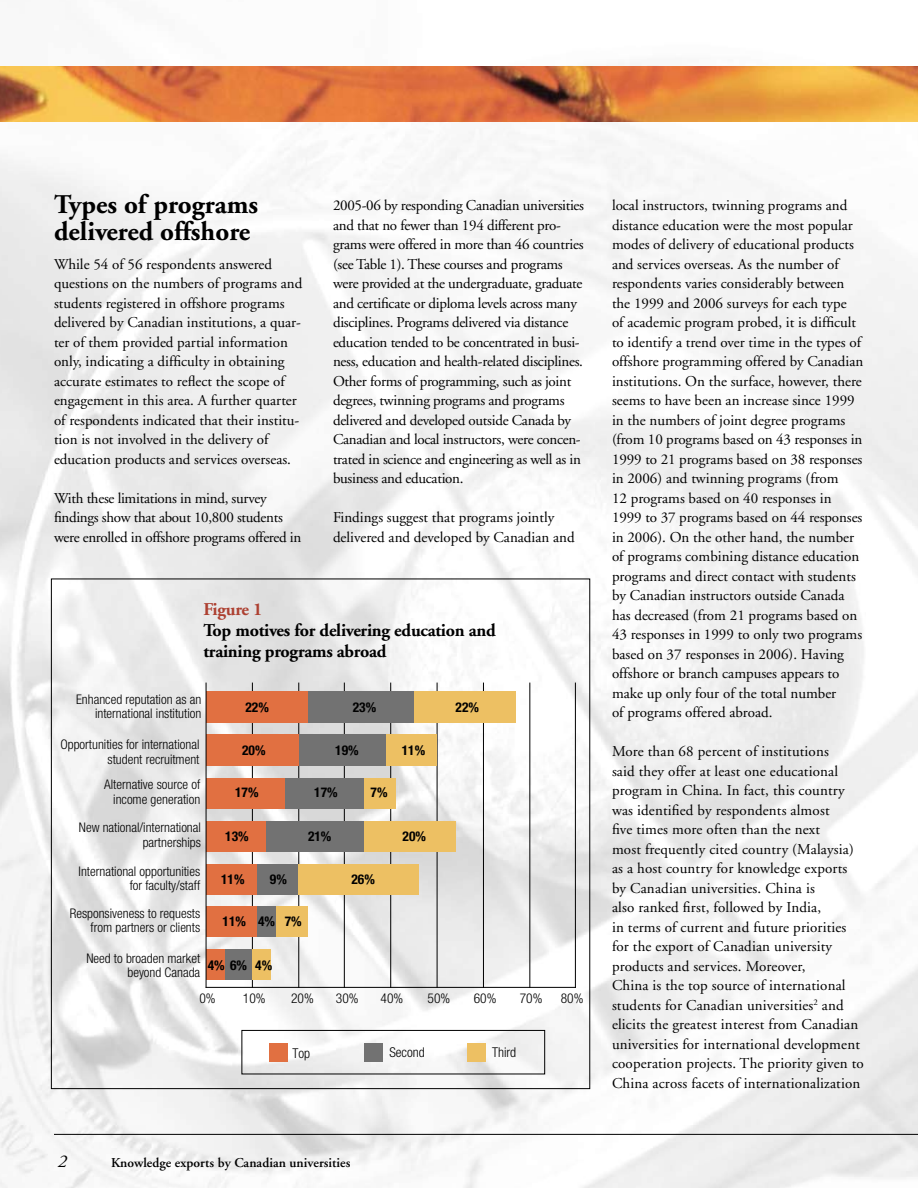
<style>
.page{position:relative;width:918px;height:1188px;background:#fff}
.page>*{position:absolute;margin:0;border:0;box-sizing:border-box;transform-origin:0 0}
.t1{font:700 27px/27px "Adobe Garamond";color:#000}
.t2{font:700 18px/21px "Adobe Garamond";letter-spacing:-.015em;color:#000}
.t3{font:700 18px "Adobe Garamond";letter-spacing:-.015em;color:#ad4031}
.t4{font:15px/19.5px "Adobe Garamond";color:#000}
.t5{font:15px/19.5px "Adobe Garamond";letter-spacing:-.02em;color:#000}
.t6{font:700 condensed 13.5px "Helvetica Neue";color:#000}
.t7{font:300 condensed 13.5px "Helvetica Neue";color:#000}
.t8{font:600 13.5px "Adobe Garamond";letter-spacing:.005em;color:#000}
.t9{font:300 condensed 13.35px/14.9px "Helvetica Neue";color:#000;text-align:right}
</style>
<div class="page">
<img style="left:0;top:65px;width:918px;height:1123px">
<hr style="left:54px;top:1134px;width:864px;height:1px;background:#000">
<img style="left:0;top:67px;width:918px;height:55px">
<div style="left:206px;top:950px;width:19px;height:30px;background:#e17041"></div>
<hr style="left:252px;top:683px;width:1px;height:304px;background:#000">
<hr style="left:298px;top:683px;width:1px;height:304px;background:#000">
<hr style="left:344px;top:683px;width:1px;height:304px;background:#000">
<hr style="left:390px;top:683px;width:1px;height:304px;background:#000">
<hr style="left:437px;top:683px;width:1px;height:304px;background:#000">
<hr style="left:483px;top:683px;width:1px;height:304px;background:#000">
<hr style="left:529px;top:683px;width:1px;height:304px;background:#000">
<hr style="left:575px;top:683px;width:1px;height:304px;background:#000">
<div style="left:206px;top:907px;width:51px;height:30px;background:#e17041"></div>
<div style="left:206px;top:864px;width:51px;height:30px;background:#e17041"></div>
<div style="left:206px;top:821px;width:60px;height:30px;background:#e17041"></div>
<div style="left:206px;top:778px;width:79px;height:30px;background:#e17041"></div>
<div style="left:206px;top:734px;width:93px;height:31px;background:#e17041"></div>
<div style="left:206px;top:691px;width:102px;height:32px;background:#e17041"></div>
<div style="left:225px;top:950px;width:27px;height:30px;background:#727272"></div>
<div style="left:257px;top:907px;width:19px;height:30px;background:#727272"></div>
<div style="left:257px;top:864px;width:42px;height:30px;background:#727272"></div>
<div style="left:266px;top:821px;width:98px;height:30px;background:#727272"></div>
<div style="left:285px;top:778px;width:79px;height:30px;background:#727272"></div>
<div style="left:299px;top:734px;width:88px;height:31px;background:#727272"></div>
<div style="left:308px;top:691px;width:106px;height:32px;background:#727272"></div>
<div style="left:252px;top:950px;width:19px;height:30px;background:#edc063"></div>
<div style="left:276px;top:907px;width:32px;height:30px;background:#edc063"></div>
<div style="left:299px;top:864px;width:120px;height:30px;background:#edc063"></div>
<div style="left:364px;top:821px;width:92px;height:30px;background:#edc063"></div>
<div style="left:364px;top:778px;width:32px;height:30px;background:#edc063"></div>
<div style="left:387px;top:734px;width:50px;height:31px;background:#edc063"></div>
<div style="left:414px;top:691px;width:102px;height:32px;background:#edc063"></div>
<hr style="left:206px;top:987px;width:369px;height:1px;background:#000">
<div style="left:269px;top:1043px;width:19px;height:19px;background:#e17041"></div>
<div style="left:364px;top:1043px;width:19px;height:19px;background:#727272"></div>
<div style="left:467px;top:1043px;width:19px;height:19px;background:#edc063"></div>
<div style="left:242px;top:1030px;width:303px;height:44px;border:1px solid #000"></div>
<hr style="left:206px;top:683px;width:1px;height:304px;background:#000">
<h1 class="t1" style="left:54px;top:191px;width:206px">Types of programs delivered offshore</h1>
<p class="t4" style="left:54px;top:254px;width:250px">While 54 of 56 respondents answered questions on the numbers of programs and students registered in offshore programs delivered by Canadian institutions, a quar&shy;ter of them provided partial information only, indicating a difficulty in obtaining accurate estimates to reflect the scope of engagement in this area. A further quarter of respondents indicated that their institu&shy;tion is not involved in the delivery of education products and services overseas.</p>
<p class="t5" style="left:54px;top:488px;width:249px">With these limitations in mind, survey findings show that about 10,800 students were enrolled in offshore programs offered in</p>
<p class="t5" style="left:333px;top:196px;width:253px">2005-06 by responding Canadian universities and that no fewer than 194 different pro&shy;grams were offered in more than 46 countries (see Table 1). These courses and programs were provided at the undergraduate, graduate and certificate or diploma levels across many disciplines. Programs delivered via distance education tended to be concentrated in busi&shy;ness, education and health-related disciplines.<br>Other forms of programming, such as joint degrees, twinning programs and programs delivered and developed outside Canada by Canadian and local instructors, were concen&shy;trated in science and engineering as well as in business and education.</p>
<p class="t4" style="left:333px;top:508px;width:243px">Findings suggest that programs jointly delivered and developed by Canadian and</p>
<p class="t3" style="left:203px;top:599px;width:61px">Figure 1</p>
<p class="t2" style="left:203px;top:620px;width:294px">Top motives for delivering education and training programs abroad</p>
<p class="t9" style="left:76px;top:691px;width:127px">Enhanced reputation as an international institution</p>
<p class="t9" style="left:60px;top:737px;width:141px">Opportunities for international student recruitment</p>
<p class="t9" style="left:104px;top:777px;width:98px">Alternative source of income generation</p>
<p class="t9" style="left:79px;top:820px;width:124px">New national/international partnerships</p>
<p class="t9" style="left:79px;top:863px;width:123px">International opportunities for faculty/staff</p>
<p class="t9" style="left:70px;top:905px;width:132px">Responsiveness to requests from partners or clients</p>
<p class="t9" style="left:86px;top:950px;width:115px">Need to broaden market beyond Canada</p>
<p class="t6" style="left:245px;top:699px;width:25px">22%</p>
<p class="t6" style="left:353px;top:699px;width:25px">23%</p>
<p class="t6" style="left:242px;top:742px;width:25px">20%</p>
<p class="t6" style="left:335px;top:742px;width:25px">19%</p>
<p class="t6" style="left:235px;top:784px;width:25px">17%</p>
<p class="t6" style="left:314px;top:784px;width:25px">17%</p>
<p class="t6" style="left:371px;top:784px;width:18px">7%</p>
<p class="t6" style="left:225px;top:828px;width:25px">13%</p>
<p class="t6" style="left:308px;top:828px;width:25px">21%</p>
<p class="t6" style="left:221px;top:872px;width:25px">11%</p>
<p class="t6" style="left:270px;top:872px;width:18px">9%</p>
<p class="t6" style="left:351px;top:872px;width:25px">26%</p>
<p class="t6" style="left:223px;top:913px;width:25px">11%</p>
<p class="t6" style="left:258px;top:913px;width:18px">4%</p>
<p class="t6" style="left:285px;top:913px;width:18px">7%</p>
<p class="t6" style="left:208px;top:957px;width:41px">4% 6%</p>
<p class="t6" style="left:255px;top:957px;width:19px">4%</p>
<p class="t6" style="left:402px;top:742px;width:25px">11%</p>
<p class="t6" style="left:403px;top:828px;width:25px">20%</p>
<p class="t6" style="left:456px;top:699px;width:25px">22%</p>
<p class="t7" style="left:199px;top:990px;width:18px">0%</p>
<p class="t7" style="left:243px;top:990px;width:24px">10%</p>
<p class="t7" style="left:291px;top:990px;width:24px">20%</p>
<p class="t7" style="left:336px;top:990px;width:24px">30%</p>
<p class="t7" style="left:381px;top:990px;width:24px">40%</p>
<p class="t7" style="left:428px;top:990px;width:24px">50%</p>
<p class="t7" style="left:474px;top:990px;width:24px">60%</p>
<p class="t7" style="left:520px;top:990px;width:24px">70%</p>
<p class="t7" style="left:561px;top:990px;width:24px">80%</p>
<p class="t7" style="left:292px;top:1045px;width:19px">Top</p>
<p class="t7" style="left:389px;top:1045px;width:37px">Second</p>
<p class="t7" style="left:492px;top:1045px;width:26px">Third</p>
<p class="t8" style="left:111px;top:1156px;width:241px">Knowledge exports by Canadian universities</p>
<p class="t4" style="left:612px;top:196px;width:253px">local instructors, twinning programs and distance education were the most popular modes of delivery of educational products and services overseas. As the number of respondents varies considerably between the 1999 and 2006 surveys for each type<br>of academic program probed, it is difficult to identify a trend over time in the types of offshore programming offered by Canadian institutions. On the surface, however, there seems to have been an increase since 1999 in the numbers of joint degree programs (from 10 programs based on 43 responses in 1999 to 21 programs based on 38 responses in 2006) and twinning programs (from<br>12 programs based on 40 responses in 1999 to 37 programs based on 44 responses in 2006). On the other hand, the number of programs combining distance education programs and direct contact with students by Canadian instructors outside Canada has decreased (from 21 programs based on 43 responses in 1999 to only two programs based on 37 responses in 2006). Having offshore or branch campuses appears to make up only four of the total number<br>of programs offered abroad.</p>
<p class="t4" style="left:612px;top:742px;width:253px">More than 68 percent of institutions<br>said they offer at least one educational program in China. In fact, this country was identified by respondents almost<br>five times more often than the next<br>most frequently cited country (Malaysia) as a host country for knowledge exports by Canadian universities. China is<br>also ranked first, followed by India,<br>in terms of current and future priorities for the export of Canadian university products and services. Moreover,<br>China is the top source of international students for Canadian universities<sup>2</sup> and elicits the greatest interest from Canadian universities for international development cooperation projects. The priority given to China across facets of internationalization</p>
</div>
